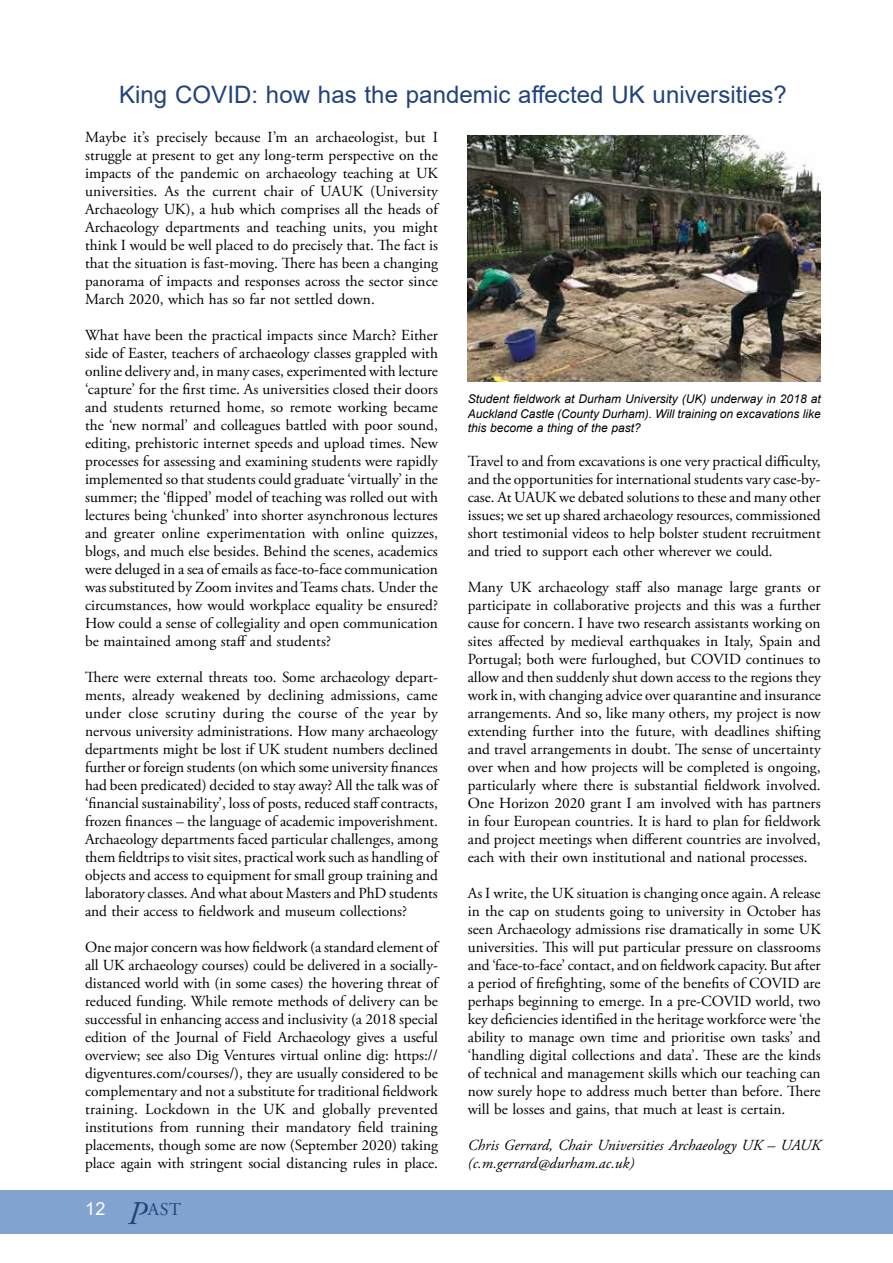
<style>
.page{position:relative;width:893px;height:1263px;background:#fff}
.page>*{position:absolute;margin:0;border:0;box-sizing:border-box;transform-origin:0 0}
.t1{font:24px "Arial";letter-spacing:.005em;color:#21427c}
.t2{font:18px "Adobe Garamond Pro";color:#21427c}
.t3{font:15.3px/18px "Adobe Garamond Pro";color:#000;text-align:justify}
.t4{font:italic 15.3px/18px "Adobe Garamond Pro";color:#000}
.t5{font:italic 12px/14.4px "Arial";color:#000;text-align:justify}
.s1{font-family:"Arial";color:#fff}
.s2{font-style:italic;font-size:33px}
</style>
<div class="page">
<div style="left:0;top:1191px;width:893px;height:43px;background:#82a3d0"></div>
<img style="left:468px;top:135px;width:353px;height:247px">
<h1 class="t1" style="left:119px;top:78px;width:669px">King COVID: how has the pandemic affected UK universities?</h1>
<p class="t3" style="left:85px;top:128px;width:354px">Maybe it’s precisely because I’m an archaeologist, but I struggle at present to get any long-term perspective on the impacts of the pandemic on archaeology teaching at UK universities. As the current chair of UAUK (University Archaeology UK), a hub which comprises all the heads of Archaeology departments and teaching units, you might think I would be well placed to do precisely that. The fact is that the situation is fast-moving. There has been a changing panorama of impacts and responses across the sector since March 2020, which has so far not settled down.</p>
<p class="t3" style="left:85px;top:326px;width:354px">What have been the practical impacts since March? Either side of Easter, teachers of archaeology classes grappled with online delivery and, in many cases, experimented with lecture ‘capture’ for the first time. As universities closed their doors and students returned home, so remote working became the ‘new normal’ and colleagues battled with poor sound, editing, prehistoric internet speeds and upload times. New processes for assessing and examining students were rapidly implemented so that students could graduate ‘virtually’ in the summer; the ‘flipped’ model of teaching was rolled out with lectures being ‘chunked’ into shorter asynchronous lectures and greater online experimentation with online quizzes, blogs, and much else besides. Behind the scenes, academics were deluged in a sea of emails as face-to-face communication was substituted by Zoom invites and Teams chats. Under the circumstances, how would workplace equality be ensured?<br>How could a sense of collegiality and open communication be maintained among staff and students?</p>
<p class="t3" style="left:85px;top:669px;width:354px">There were external threats too. Some archaeology depart&shy;ments, already weakened by declining admissions, came under close scrutiny during the course of the year by nervous university administrations. How many archaeology departments might be lost if UK student numbers declined further or foreign students (on which some university finances had been predicated) decided to stay away? All the talk was of ‘financial sustainability’, loss of posts, reduced staff contracts, frozen finances – the language of academic impoverishment.<br>Archaeology departments faced particular challenges, among them fieldtrips to visit sites, practical work such as handling of objects and access to equipment for small group training and laboratory classes. And what about Masters and PhD students and their access to fieldwork and museum collections?</p>
<p class="t3" style="left:85px;top:939px;width:354px">One major concern was how fieldwork (a standard element of all UK archaeology courses) could be delivered in a socially&shy;distanced world with (in some cases) the hovering threat of reduced funding. While remote methods of delivery can be successful in enhancing access and inclusivity (a 2018 special edition of the Journal of Field Archaeology gives a useful overview; see also Dig Ventures virtual online dig: https:// digventures.com/courses/), they are usually considered to be complementary and not a substitute for traditional fieldwork training. Lockdown in the UK and globally prevented institutions from running their mandatory field training placements, though some are now (September 2020) taking place again with stringent social distancing rules in place.</p>
<p class="t5" style="left:468px;top:392px;width:354px">Student fieldwork at Durham University (UK) underway in 2018 at Auckland Castle (County Durham). Will training on excavations like this become a thing of the past?</p>
<p class="t3" style="left:468px;top:453px;width:354px">Travel to and from excavations is one very practical difficulty, and the opportunities for international students vary case-by&shy;case. At UAUK we debated solutions to these and many other issues; we set up shared archaeology resources, commissioned short testimonial videos to help bolster student recruitment and tried to support each other wherever we could.</p>
<p class="t3" style="left:468px;top:579px;width:355px">Many UK archaeology staff also manage large grants or participate in collaborative projects and this was a further cause for concern. I have two research assistants working on sites affected by medieval earthquakes in Italy, Spain and Portugal; both were furloughed, but COVID continues to allow and then suddenly shut down access to the regions they work in, with changing advice over quarantine and insurance arrangements. And so, like many others, my project is now extending further into the future, with deadlines shifting and travel arrangements in doubt. The sense of uncertainty over when and how projects will be completed is ongoing, particularly where there is substantial fieldwork involved.<br>One Horizon 2020 grant I am involved with has partners in four European countries. It is hard to plan for fieldwork and project meetings when different countries are involved, each with their own institutional and national processes.</p>
<p class="t3" style="left:468px;top:885px;width:354px">As I write, the UK situation is changing once again. A release in the cap on students going to university in October has seen Archaeology admissions rise dramatically in some UK universities. This will put particular pressure on classrooms and ‘face-to-face’ contact, and on fieldwork capacity. But after a period of firefighting, some of the benefits of COVID are perhaps beginning to emerge. In a pre-COVID world, two key deficiencies identified in the heritage workforce were ‘the ability to manage own time and prioritise own tasks’ and ‘handling digital collections and data’. These are the kinds of technical and management skills which our teaching can now surely hope to address much better than before. There will be losses and gains, that much at least is certain.</p>
<p class="t4" style="left:468px;top:1137px;width:354px">Chris Gerrard, Chair Universities Archaeology UK – UAUK (c.m.gerrard@durham.ac.uk)</p>
<p class="t2" style="left:85px;top:1198px;width:97px"><span class="s1">12</span> <span class="s2">P</span>AST</p>
</div>
